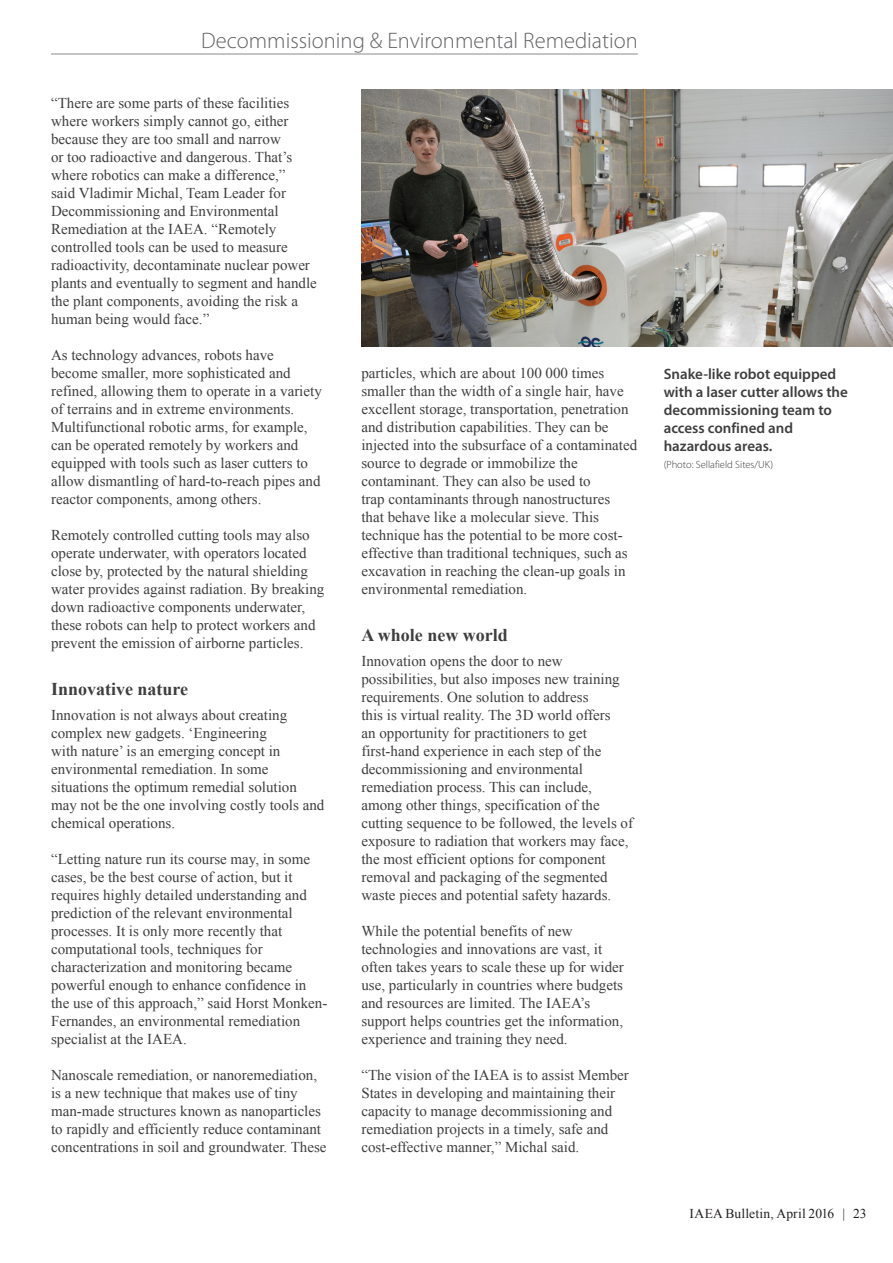
<style>
.page{position:relative;width:893px;height:1263px;background:#fff}
.page>*{position:absolute;margin:0;border:0;box-sizing:border-box;transform-origin:0 0}
.t1{font:300 22.5px "Myriad Pro";color:#636366}
.Paragraph_Heading_01{font:700 18px "Times New Roman";color:#3e3e3f}
.Body_Text{font:15px/18px "Times New Roman";color:#3e3e3f}
.Body_Text_-_no_space{font:15px/18px "Times New Roman";color:#3e3e3f}
.Photo_caption{font:600 15px/18px "Myriad Pro";color:#3e3e3f}
.t2{font:13.5px "Times New Roman";letter-spacing:.01em;color:#231f20}
.Photo_credit{font:300 10.5px "Myriad Pro";color:#3e3e3f}
</style>
<div class="page">
<hr style="left:51px;top:54px;width:587px;height:1px;background:#636366">
<img style="left:361px;top:89px;width:532px;height:258px">
<h1 class="t1" style="left:201px;top:27px;width:438px">Decommissioning &amp; Environmental Remediation</h1>
<p class="Body_Text" style="left:51px;top:94px;width:267px">“There are some parts of these facilities where workers simply cannot go, either because they are too small and narrow<br>or too radioactive and dangerous. That’s where robotics can make a difference,”<br>said Vladimir Michal, Team Leader for Decommissioning and Environmental Remediation at the IAEA. “Remotely controlled tools can be used to measure radioactivity, decontaminate nuclear power plants and eventually to segment and handle the plant components, avoiding the risk a human being would face.”</p>
<p class="Body_Text" style="left:51px;top:346px;width:272px">As technology advances, robots have become smaller, more sophisticated and refined, allowing them to operate in a variety of terrains and in extreme environments.<br>Multifunctional robotic arms, for example, can be operated remotely by workers and equipped with tools such as laser cutters to allow dismantling of hard-to-reach pipes and reactor components, among others.</p>
<p class="Body_Text" style="left:51px;top:526px;width:275px">Remotely controlled cutting tools may also operate underwater, with operators located close by, protected by the natural shielding water provides against radiation. By breaking down radioactive components underwater, these robots can help to protect workers and prevent the emission of airborne particles.</p>
<p class="Paragraph_Heading_01" style="left:51px;top:676px;width:139px">Innovative nature</p>
<p class="Body_Text_-_no_space" style="left:51px;top:706px;width:275px">Innovation is not always about creating complex new gadgets. ‘Engineering<br>with nature’ is an emerging concept in environmental remediation. In some situations the optimum remedial solution may not be the one involving costly tools and chemical operations.</p>
<p class="Body_Text" style="left:51px;top:850px;width:278px">“Letting nature run its course may, in some cases, be the best course of action, but it requires highly detailed understanding and prediction of the relevant environmental processes. It is only more recently that computational tools, techniques for characterization and monitoring became powerful enough to enhance confidence in the use of this approach,” said Horst Monken-Fernandes, an environmental remediation specialist at the IAEA.</p>
<p class="Body_Text" style="left:51px;top:1066px;width:277px">Nanoscale remediation, or nanoremediation, is a new technique that makes use of tiny man-made structures known as nanoparticles to rapidly and efficiently reduce contaminant concentrations in soil and groundwater. These</p>
<p class="Body_Text" style="left:361px;top:364px;width:277px">particles, which are about 100 000 times smaller than the width of a single hair, have excellent storage, transportation, penetration and distribution capabilities. They can be injected into the subsurface of a contaminated source to degrade or immobilize the contaminant. They can also be used to<br>trap contaminants through nanostructures<br>that behave like a molecular sieve. This technique has the potential to be more cost&shy;effective than traditional techniques, such as excavation in reaching the clean-up goals in environmental remediation.</p>
<p class="Paragraph_Heading_01" style="left:361px;top:622px;width:148px">A whole new world</p>
<p class="Body_Text_-_no_space" style="left:361px;top:652px;width:273px">Innovation opens the door to new possibilities, but also imposes new training requirements. One solution to address<br>this is virtual reality. The 3D world offers<br>an opportunity for practitioners to get first-hand experience in each step of the decommissioning and environmental remediation process. This can include, among other things, specification of the cutting sequence to be followed, the levels of exposure to radiation that workers may face, the most efficient options for component removal and packaging of the segmented waste pieces and potential safety hazards.</p>
<p class="Body_Text" style="left:361px;top:922px;width:264px">While the potential benefits of new technologies and innovations are vast, it often takes years to scale these up for wider use, particularly in countries where budgets and resources are limited. The IAEA’s support helps countries get the information, experience and training they need.</p>
<p class="Body_Text" style="left:361px;top:1066px;width:269px">“The vision of the IAEA is to assist Member States in developing and maintaining their capacity to manage decommissioning and remediation projects in a timely, safe and cost-effective manner,” Michal said.</p>
<p class="Photo_caption" style="left:664px;top:365px;width:186px">Snake-like robot equipped with a laser cutter allows the decommissioning team to access confined and hazardous areas.</p>
<p class="Photo_credit" style="left:664px;top:458px;width:111px">(Photo: Sellafield Sites/UK)</p>
<p class="t2" style="left:690px;top:1205px;width:178px">IAEA Bulletin, April 2016 | 23</p>
</div>
